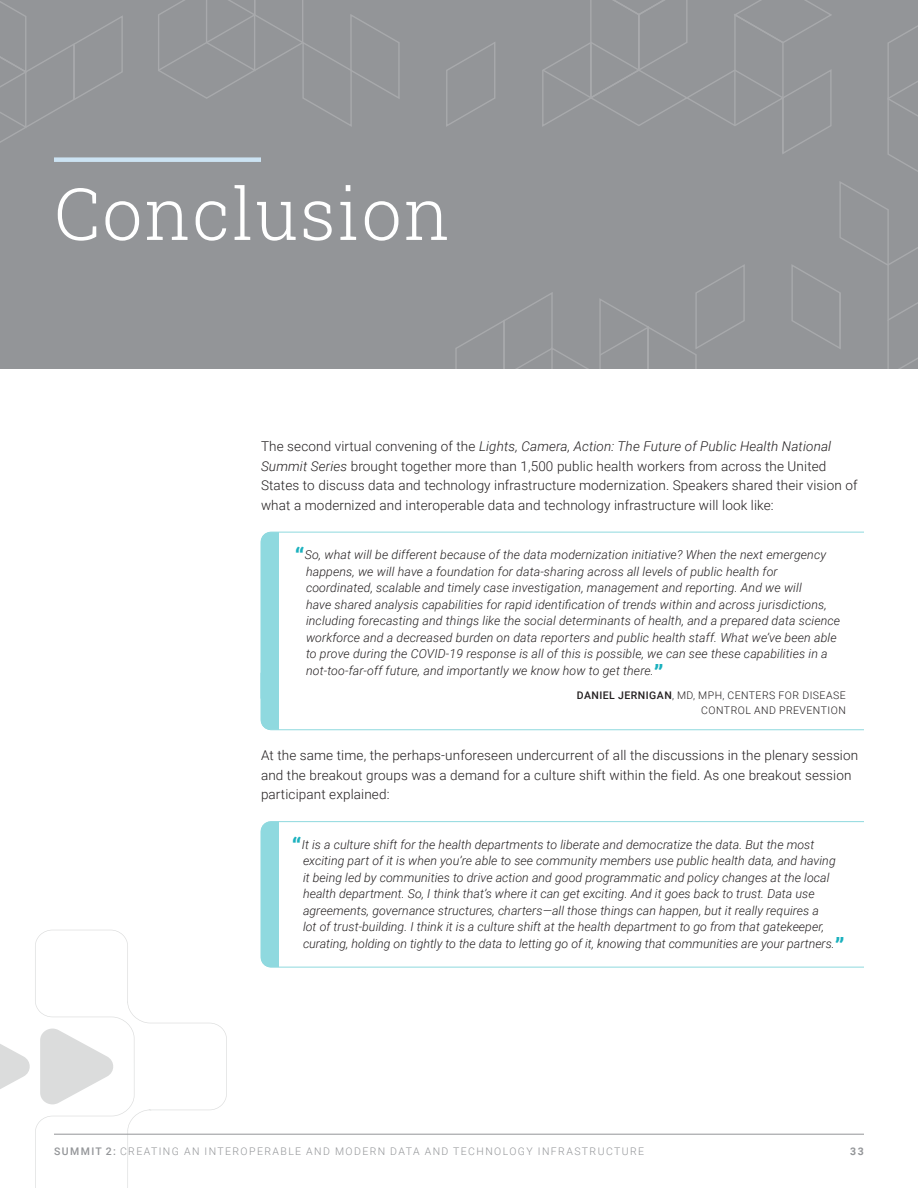
<style>
.page{position:relative;width:918px;height:1188px;background:#fff}
.page>*{position:absolute;margin:0;border:0;box-sizing:border-box;transform-origin:0 0}
.Section_Title_Small{font:300 72px "Roboto Slab";letter-spacing:.025em;color:#fff}
.Body{font:300 13.5px/19.5px "Roboto";letter-spacing:.01em;color:#231f20}
.Inline_quote{font:italic 300 12.3px/16.5px "Roboto";letter-spacing:.01em;color:#231f20}
.Inline_quote_no_attr{font:italic 300 12.3px/16.5px "Roboto";letter-spacing:.005em;color:#231f20}
.t1{font:300 10.5px "Roboto";letter-spacing:.135em;color:#939598}
.Inline_quote_-_attri{font:300 10.5px/15px "Roboto";letter-spacing:.045em;color:#231f20;text-align:right}
.t2{font:700 10.5px "Roboto";color:#939598}
.s1{font-style:italic}
.s2{font-weight:700;font-style:normal;font-size:24px;color:#1bb1be}
.s3{font-weight:500}
</style>
<div class="page">
<svg style="left:0;top:1044px;width:30px;height:45px"></svg>
<svg style="left:35px;top:930px;width:192px;height:258px"></svg>
<hr style="left:54px;top:1134px;width:810px;height:1px;background:#939598">
<div style="left:0;top:0;width:918px;height:369px;background:#939598"></div>
<svg style="left:0;top:1px;width:123px;height:142px"></svg>
<svg style="left:158px;top:0;width:242px;height:127px"></svg>
<svg style="left:446px;top:0;width:472px;height:369px"></svg>
<div style="left:54px;top:157px;width:207px;height:5px;background:#cce3f3"></div>
<svg style="left:260px;top:532px;width:604px;height:198px"></svg>
<svg style="left:260px;top:821px;width:604px;height:147px"></svg>
<p class="Section_Title_Small" style="left:54px;top:164px;width:398px">Conclusion</p>
<p class="Body" style="left:261px;top:436px;width:598px">The second virtual convening of the <span class="s1">Lights, Camera, Action: The Future of Public Health National Summit Series</span> brought together more than 1,500 public health workers from across the United States to discuss data and technology infrastructure modernization. Speakers shared their vision of what a modernized and interoperable data and technology infrastructure will look like:</p>
<p class="Inline_quote" style="left:306px;top:546px;width:536px;text-indent:-11px"><span class="s2">“</span>So, what will be different because of the data modernization initiative? When the next emergency happens, we will have a foundation for data-sharing across all levels of public health for coordinated, scalable and timely case investigation, management and reporting. And we will<br>have shared analysis capabilities for rapid identification of trends within and across jurisdictions, including forecasting and things like the social determinants of health, and a prepared data science workforce and a decreased burden on data reporters and public health staff. What we’ve been able to prove during the COVID-19 response is all of this is possible, we can see these capabilities in a not-too-far-off future, and importantly we know how to get there.<span class="s2">”</span></p>
<p class="Inline_quote_-_attri" style="left:577px;top:687px;width:270px"><span class="s3">DANIEL JERNIGAN</span>, MD, MPH, CENTERS FOR DISEASE<br>CONTROL AND PREVENTION</p>
<p class="Body" style="left:261px;top:745px;width:599px">At the same time, the perhaps-unforeseen undercurrent of all the discussions in the plenary session and the breakout groups was a demand for a culture shift within the field. As one breakout session participant explained:</p>
<p class="Inline_quote_no_attr" style="left:303px;top:836px;width:543px;text-indent:-11px"><span class="s2">“</span>It is a culture shift for the health departments to liberate and democratize the data. But the most exciting part of it is when you’re able to see community members use public health data, and having it being led by communities to drive action and good programmatic and policy changes at the local health department. So, I think that’s where it can get exciting. And it goes back to trust. Data use agreements, governance structures, charters—all those things can happen, but it really requires a<br>lot of trust-building. I think it is a culture shift at the health department to go from that gatekeeper, curating, holding on tightly to the data to letting go of it, knowing that communities are your partners.<span class="s2">”</span></p>
<p class="t1" style="left:54px;top:1144px;width:592px"><span class="s3">SUMMIT 2:</span> CREATING AN INTEROPERABLE AND MODERN DATA AND TECHNOLOGY INFRASTRUCTURE</p>
<p class="t2" style="left:850px;top:1144px;width:15px">33</p>
</div>
